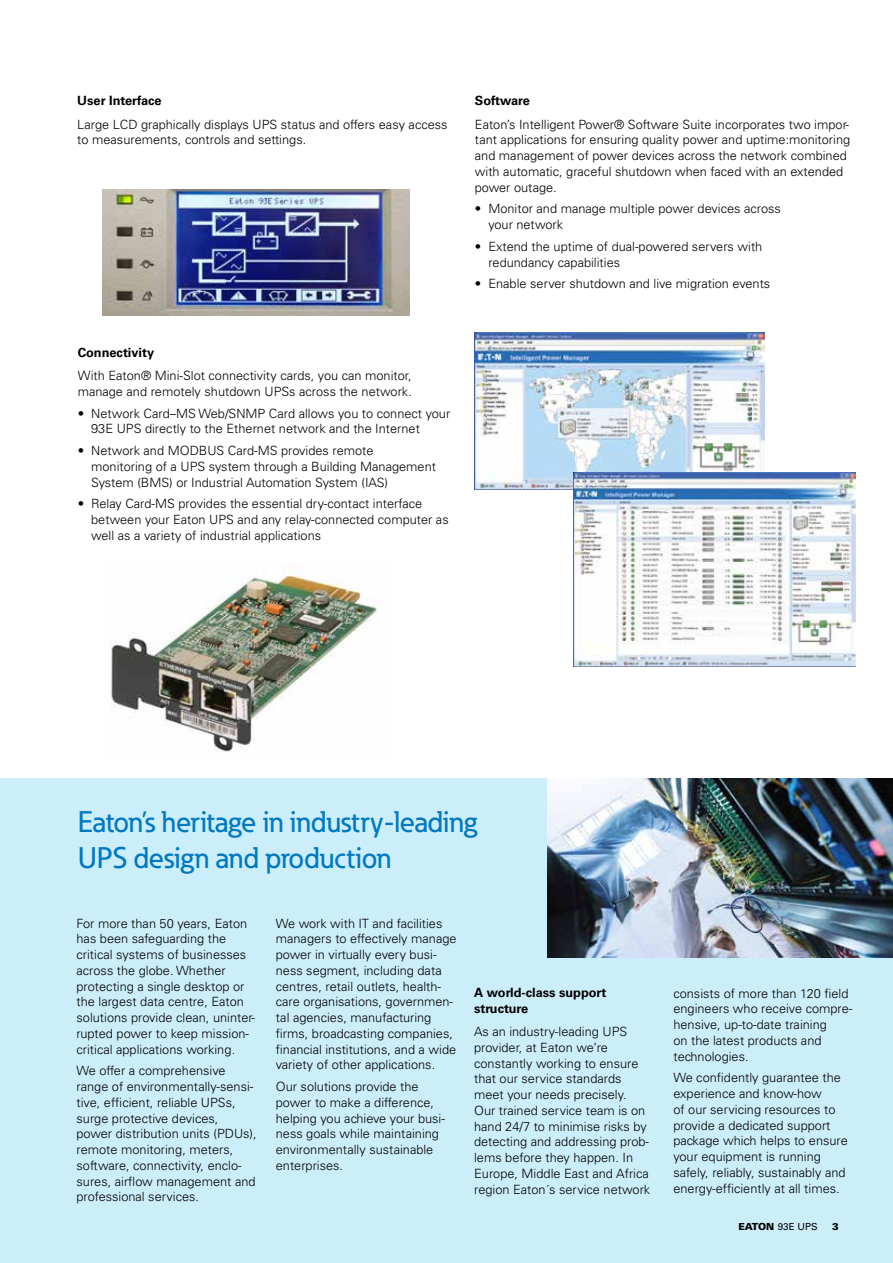
<style>
.page{position:relative;width:893px;height:1263px;background:#fff}
.page>*{position:absolute;margin:0;border:0;box-sizing:border-box;transform-origin:0 0}
.t1{font:500 29.4px/35.5px "Eaton";letter-spacing:-.01em;color:#0079c1}
.t2{font:300 12.75px/15.8px "Univers LT";color:#000}
.t3{font:700 12.75px/15.8px "Univers LT";color:#000}
.t4{font:9.75px "Univers LT";color:#000}
.t5{font:900 9.75px "Univers LT";color:#000}
.s1{font-weight:900}
</style>
<div class="page">
<img style="left:111px;top:569px;width:267px;height:183px">
<div style="left:0;top:778px;width:893px;height:485px;background:#cceefb"></div>
<img style="left:102px;top:189px;width:308px;height:127px">
<img style="left:475px;top:333px;width:289px;height:156px">
<img style="left:574px;top:472px;width:281px;height:195px">
<img style="left:547px;top:778px;width:346px;height:179px">
<p class="t3" style="left:77px;top:93px;width:86px">User Interface</p>
<p class="t2" style="left:77px;top:116px;width:372px">Large LCD graphically displays UPS status and offers easy access to measurements, controls and settings.</p>
<p class="t3" style="left:78px;top:345px;width:78px">Connectivity</p>
<p class="t2" style="left:78px;top:368px;width:336px">With Eaton® Mini-Slot connectivity cards, you can monitor, manage and remotely shutdown UPSs across the network.</p>
<p class="t2" style="left:91px;top:405px;width:361px;text-indent:-14px">• Network Card–MS Web/SNMP Card allows you to connect your<br>93E UPS directly to the Ethernet network and the Internet</p>
<p class="t2" style="left:91px;top:443px;width:346px;text-indent:-14px">• Network and MODBUS Card-MS provides remote monitoring of a UPS system through a Building Management<br>System (BMS) or Industrial Automation System (IAS)</p>
<p class="t2" style="left:91px;top:496px;width:359px;text-indent:-14px">• Relay Card-MS provides the essential dry-contact interface between your Eaton UPS and any relay-connected computer as well as a variety of industrial applications</p>
<p class="t3" style="left:475px;top:93px;width:57px">Software</p>
<p class="t2" style="left:475px;top:116px;width:377px">Eaton’s Intelligent Power® Software Suite incorporates two impor&shy;tant applications for ensuring quality power and uptime:monitoring and management of power devices across the network combined with automatic, graceful shutdown when faced with an extended power outage.</p>
<p class="t2" style="left:488px;top:201px;width:294px;text-indent:-14px">• Monitor and manage multiple power devices across your network</p>
<p class="t2" style="left:488px;top:239px;width:275px;text-indent:-14px">• Extend the uptime of dual-powered servers with redundancy capabilities</p>
<p class="t2" style="left:475px;top:276px;width:297px">• Enable server shutdown and live migration events</p>
<h1 class="t1" style="left:78px;top:804px;width:401px">Eaton’s heritage in industry-leading<br>UPS design and production</h1>
<p class="t2" style="left:77px;top:915px;width:180px">For more than 50 years, Eaton has been safeguarding the critical systems of businesses across the globe. Whether protecting a single desktop or the largest data centre, Eaton solutions provide clean, uninter&shy;rupted power to keep mission&shy;critical applications working.</p>
<p class="t2" style="left:77px;top:1063px;width:182px">We offer a comprehensive range of environmentally-sensi&shy;tive, efficient, reliable UPSs, surge protective devices, power distribution units (PDUs), remote monitoring, meters, software, connectivity, enclo&shy;sures, airflow management and professional services.</p>
<p class="t2" style="left:276px;top:915px;width:182px">We work with IT and facilities managers to effectively manage power in virtually every busi&shy;ness segment, including data centres, retail outlets, health&shy;care organisations, governmen&shy;tal agencies, manufacturing firms, broadcasting companies, financial institutions, and a wide variety of other applications.</p>
<p class="t2" style="left:276px;top:1078px;width:171px">Our solutions provide the power to make a difference, helping you achieve your busi&shy;ness goals while maintaining environmentally sustainable enterprises.</p>
<p class="t3" style="left:474px;top:985px;width:134px">A world-class support structure</p>
<p class="t2" style="left:474px;top:1024px;width:178px">As an industry-leading UPS provider, at Eaton we’re constantly working to ensure that our service standards meet your needs precisely.<br>Our trained service team is on hand 24/7 to minimise risks by detecting and addressing prob&shy;lems before they happen. In<br>Europe, Middle East and Africa region Eaton´s service network</p>
<p class="t2" style="left:673px;top:985px;width:181px">consists of more than 120 field engineers who receive compre&shy;hensive, up-to-date training<br>on the latest products and technologies.</p>
<p class="t2" style="left:673px;top:1070px;width:176px">We confidently guarantee the experience and know-how<br>of our servicing resources to provide a dedicated support package which helps to ensure your equipment is running safely, reliably, sustainably and energy-efficiently at all times.</p>
<p class="t4" style="left:738px;top:1220px;width:81px"><span class="s1">EATON</span> 93E UPS</p>
<p class="t5" style="left:832px;top:1220px;width:8px">3</p>
</div>
